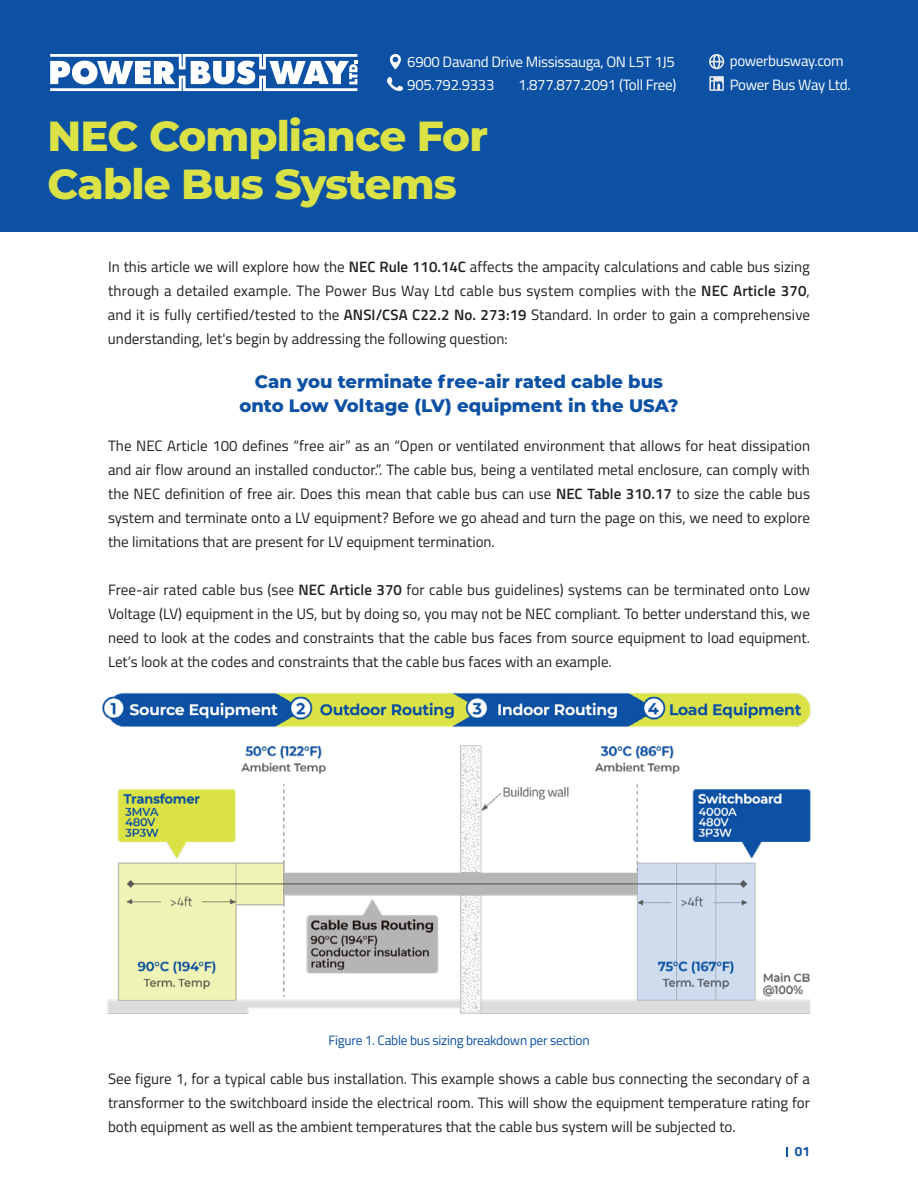
<style>
.page{position:relative;width:918px;height:1188px;background:#fff}
.page>*{position:absolute;margin:0;border:0;box-sizing:border-box;transform-origin:0 0}
.t1{font:800 42px/48px "Montserrat";letter-spacing:-.02em;color:#dae246}
.t2{font:800 18px "Montserrat";color:#0c51a3}
.t3{font:15px/24px "Titillium Web";color:#231f20;text-align:justify}
.t4{font:15px "Titillium Web";letter-spacing:-.02em;color:#fff}
.t5{font:13.5px "Titillium Web";letter-spacing:-.02em;color:#0c51a3}
.t6{font:700 13.5px "Titillium Web";color:#0c51a3}
.s1{font-weight:600}
</style>
<div class="page">
<svg style="left:786px;top:1147px;width:2px;height:9px"></svg>
<img style="left:102px;top:693px;width:709px;height:321px">
<div style="left:0;top:0;width:918px;height:231px;background:#0c51a3"></div>
<svg style="left:50px;top:54px;width:307px;height:37px"></svg>
<svg style="left:709px;top:54px;width:15px;height:15px"></svg>
<svg style="left:709px;top:76px;width:15px;height:15px"></svg>
<svg style="left:711px;top:78px;width:11px;height:11px"></svg>
<svg style="left:390px;top:54px;width:11px;height:15px"></svg>
<img style="left:388px;top:77px;width:14px;height:14px">
<p class="t4" style="left:407px;top:51px;width:269px">6900 Davand Drive Mississauga, ON L5T 1J5</p>
<p class="t4" style="left:407px;top:74px;width:89px">905.792.9333</p>
<p class="t4" style="left:518px;top:74px;width:160px">1.877.877.2091 (Toll Free)</p>
<p class="t1" style="left:47px;top:110px;width:442px">NEC Compliance For<br>Cable Bus Systems</p>
<p class="t4" style="left:730px;top:49px;width:116px">powerbusway.com</p>
<p class="t4" style="left:730px;top:74px;width:122px">Power Bus Way Ltd.</p>
<p class="t3" style="left:108px;top:254px;width:704px">In this article we will explore how the <span class="s1">NEC Rule 110.14C</span> affects the ampacity calculations and cable bus sizing through a detailed example. The Power Bus Way Ltd cable bus system complies with the <span class="s1">NEC Article 370</span>, and it is fully certified/tested to the <span class="s1">ANSI/CSA C22.2 No. 273:19</span> Standard. In order to gain a comprehensive understanding, let's begin by addressing the following question:</p>
<p class="t2" style="left:255px;top:369px;width:410px">Can you terminate free-air rated cable bus</p>
<p class="t2" style="left:239px;top:393px;width:441px">onto Low Voltage (LV) equipment in the USA?</p>
<p class="t3" style="left:108px;top:433px;width:704px">The NEC Article 100 defines “free air” as an “Open or ventilated environment that allows for heat dissipation and air flow around an installed conductor.”. The cable bus, being a ventilated metal enclosure, can comply with the NEC definition of free air. Does this mean that cable bus can use <span class="s1">NEC Table 310.17</span> to size the cable bus system and terminate onto a LV equipment? Before we go ahead and turn the page on this, we need to explore the limitations that are present for LV equipment termination.</p>
<p class="t3" style="left:108px;top:577px;width:704px">Free-air rated cable bus (see <span class="s1">NEC Article 370</span> for cable bus guidelines) systems can be terminated onto Low Voltage (LV) equipment in the US, but by doing so, you may not be NEC compliant. To better understand this, we need to look at the codes and constraints that the cable bus faces from source equipment to load equipment.<br>Let’s look at the codes and constraints that the cable bus faces with an example.</p>
<p class="t5" style="left:328px;top:1031px;width:263px">Figure 1. Cable bus sizing breakdown per section</p>
<p class="t3" style="left:108px;top:1066px;width:703px">See figure 1, for a typical cable bus installation. This example shows a cable bus connecting the secondary of a transformer to the switchboard inside the electrical room. This will show the equipment temperature rating for both equipment as well as the ambient temperatures that the cable bus system will be subjected to.</p>
<p class="t6" style="left:795px;top:1141px;width:17px">01</p>
</div>
